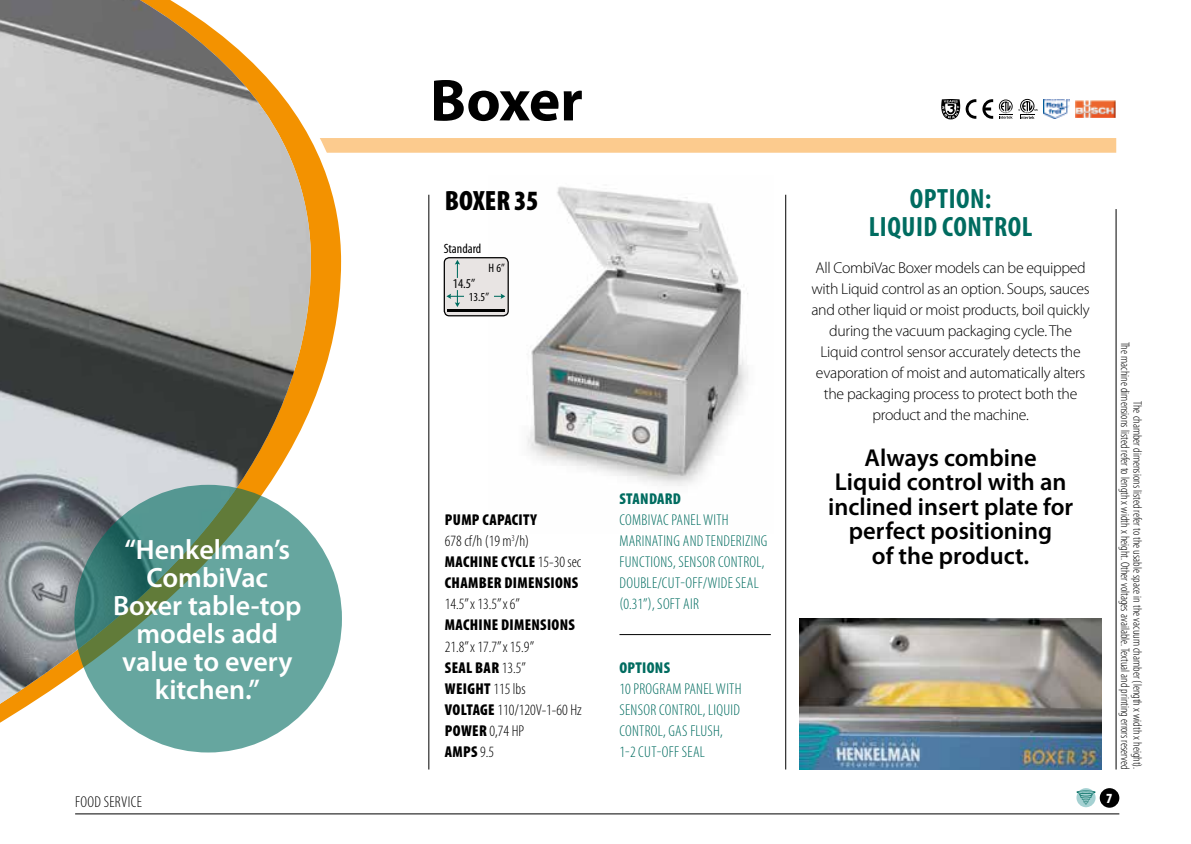
<style>
.page{position:relative;width:1191px;height:844px;background:#fff}
.page>*{position:absolute;margin:0;border:0;box-sizing:border-box;transform-origin:0 0}
.t1{font:700 59.5px "Myriad Pro";letter-spacing:-.01em;color:#000}
.t2{font:600 28px/28px "Myriad Pro";color:#fff;text-align:center}
.t3{font:700 condensed 28px/28px "Myriad Pro";letter-spacing:.02em;color:#006c60;text-align:center}
.t4{font:900 condensed 28px "Myriad Pro";color:#000}
.t5{font:600 24.5px/24.5px "Myriad Pro";color:#000;text-align:center}
.t6{font:300 15.75px/21px "Myriad Pro";letter-spacing:-.02em;color:#000;text-align:center}
.t7{font:300 condensed 15.75px/21px "Myriad Pro";letter-spacing:.02em;color:#006c60}
.t8{font:300 condensed 15.75px/21px "Myriad Pro";color:#000}
.t9{font:900 condensed 15.75px/21px "Myriad Pro";letter-spacing:.02em;color:#000}
.t10{font:900 condensed 15.75px "Myriad Pro";letter-spacing:.02em;color:#006c60}
.t11{font:300 condensed 15.75px "Myriad Pro";letter-spacing:.02em;color:#000}
.t12{font:900 condensed 14px "Myriad Pro";color:#fff}
.t13{font:condensed 13.47px "Myriad Pro";color:#000}
.t14{font:300 condensed 12.25px/12.2px "Myriad Pro";color:#000;text-align:right}
.t15{font:condensed 12.25px "Myriad Pro";color:#000}
.s1{font-weight:300}
.s2{font-weight:900}
</style>
<div class="page">
<div style="left:73px;top:138px;width:1043px;height:15px;background:#fccb8e"></div>
<svg style="left:311px;top:138px;width:43px;height:677px"></svg>
<img style="left:0;top:0;width:311px;height:703px">
<img style="left:488px;top:186px;width:260px;height:300px">
<hr style="left:428px;top:195px;width:1px;height:574px;background:#000">
<hr style="left:1115px;top:209px;width:1px;height:560px;background:#000">
<hr style="left:785px;top:195px;width:1px;height:574px;background:#000">
<hr style="left:619px;top:634px;width:152px;height:1px;background:#000">
<svg style="left:74px;top:484px;width:268px;height:268px;background:#5e9b8f"></svg>
<hr style="left:75px;top:813px;width:1044px;height:1px;background:#000">
<svg style="left:941px;top:99px;width:35px;height:20px"></svg>
<svg style="left:982px;top:99px;width:11px;height:20px"></svg>
<svg style="left:1018px;top:99px;width:19px;height:20px"></svg>
<svg style="left:999px;top:99px;width:13px;height:20px"></svg>
<img style="left:1043px;top:99px;width:26px;height:20px">
<img style="left:1075px;top:101px;width:40px;height:16px">
<div style="left:1099px;top:787px;width:20px;height:20px;background:#000;border-radius:50%"></div>
<svg style="left:1076px;top:787px;width:19px;height:20px"></svg>
<hr style="left:1076px;top:790px;width:19px;height:3px;background:#006c60;border-radius:50%">
<svg style="left:1078px;top:791px;width:15px;height:14px"></svg>
<img style="left:799px;top:618px;width:302px;height:151px">
<div style="left:444px;top:258px;width:64px;height:58px;background:#e8e4e3;border-radius:5px"></div>
<div style="left:444px;top:257px;width:65px;height:59px;border:1px solid #000;border-radius:5px"></div>
<hr style="left:447px;top:309px;width:58px;height:2px;background:#000">
<svg style="left:455px;top:260px;width:5px;height:18px"></svg>
<svg style="left:446px;top:290px;width:17px;height:17px"></svg>
<svg style="left:494px;top:293px;width:11px;height:6px"></svg>
<h2 class="t2" style="left:113px;top:536px;width:190px">“Henkelman’s<br>CombiVac<br>Boxer table-top models add value to every kitchen.”</h2>
<h1 class="t1" style="left:430px;top:67px;width:154px">Boxer</h1>
<h2 class="t4" style="left:445px;top:185px;width:95px">BOXER 35</h2>
<p class="t13" style="left:444px;top:241px;width:39px">Standard</p>
<p class="t15" style="left:488px;top:261px;width:18px">H 6”</p>
<p class="t13" style="left:453px;top:276px;width:24px">14.5”</p>
<p class="t15" style="left:469px;top:290px;width:22px">13.5”</p>
<p class="t9" style="left:445px;top:509px;width:138px">PUMP CAPACITY<br><span class="s1">678 cf/h (19 m</span><sup>3</sup><span class="s1">/h)<br></span>MACHINE CYCLE <span class="s1">15-30 sec<br></span>CHAMBER DIMENSIONS</p>
<p class="t8" style="left:445px;top:594px;width:77px">14.5” x 13.5” x 6”</p>
<p class="t9" style="left:445px;top:614px;width:131px">MACHINE DIMENSIONS</p>
<p class="t8" style="left:445px;top:636px;width:138px">21.8” x 17.7” x 15.9”<br><span class="s2">SEAL BAR</span> 13.5”<br><span class="s2">WEIGHT</span> 115 lbs<br><span class="s2">VOLTAGE</span> 110/120V-1-60 Hz<br><span class="s2">POWER</span> 0,74 HP<br><span class="s2">AMPS</span> 9.5</p>
<p class="t10" style="left:619px;top:490px;width:63px">STANDARD</p>
<p class="t7" style="left:619px;top:510px;width:149px">COMBIVAC PANEL WITH<br>MARINATING AND TENDERIZING<br>FUNCTIONS, SENSOR CONTROL,<br>DOUBLE/CUT-OFF/WIDE SEAL (0.31”), SOFT AIR</p>
<p class="t10" style="left:619px;top:658px;width:52px">OPTIONS</p>
<p class="t7" style="left:619px;top:678px;width:124px">10 PROGRAM PANEL WITH<br>SENSOR CONTROL, LIQUID<br>CONTROL, GAS FLUSH,<br>1-2 CUT-OFF SEAL</p>
<h2 class="t3" style="left:868px;top:184px;width:165px">OPTION:<br>LIQUID CONTROL</h2>
<p class="t6" style="left:811px;top:258px;width:280px">All CombiVac Boxer models can be equipped with Liquid control as an option. Soups, sauces and other liquid or moist products, boil quickly during the vacuum packaging cycle. The Liquid control sensor accurately detects the evaporation of moist and automatically alters the packaging process to protect both the product and the machine.</p>
<h3 class="t5" style="left:828px;top:445px;width:247px">Always combine<br>Liquid control with an inclined insert plate for perfect positioning<br>of the product.</h3>
<p class="t14" style="left:1143px;top:341px;width:429px;rotate:90deg">The chamber dimensions listed refer to the usable space in the vacuum chamber (length x width x height).<br>The machine dimensions listed refer to length x width x height. Other voltages available. Textual and printing errors reserved</p>
<p class="t11" style="left:75px;top:793px;width:68px">FOOD SERVICE</p>
<p class="t12" style="left:1106px;top:790px;width:8px">7</p>
</div>
